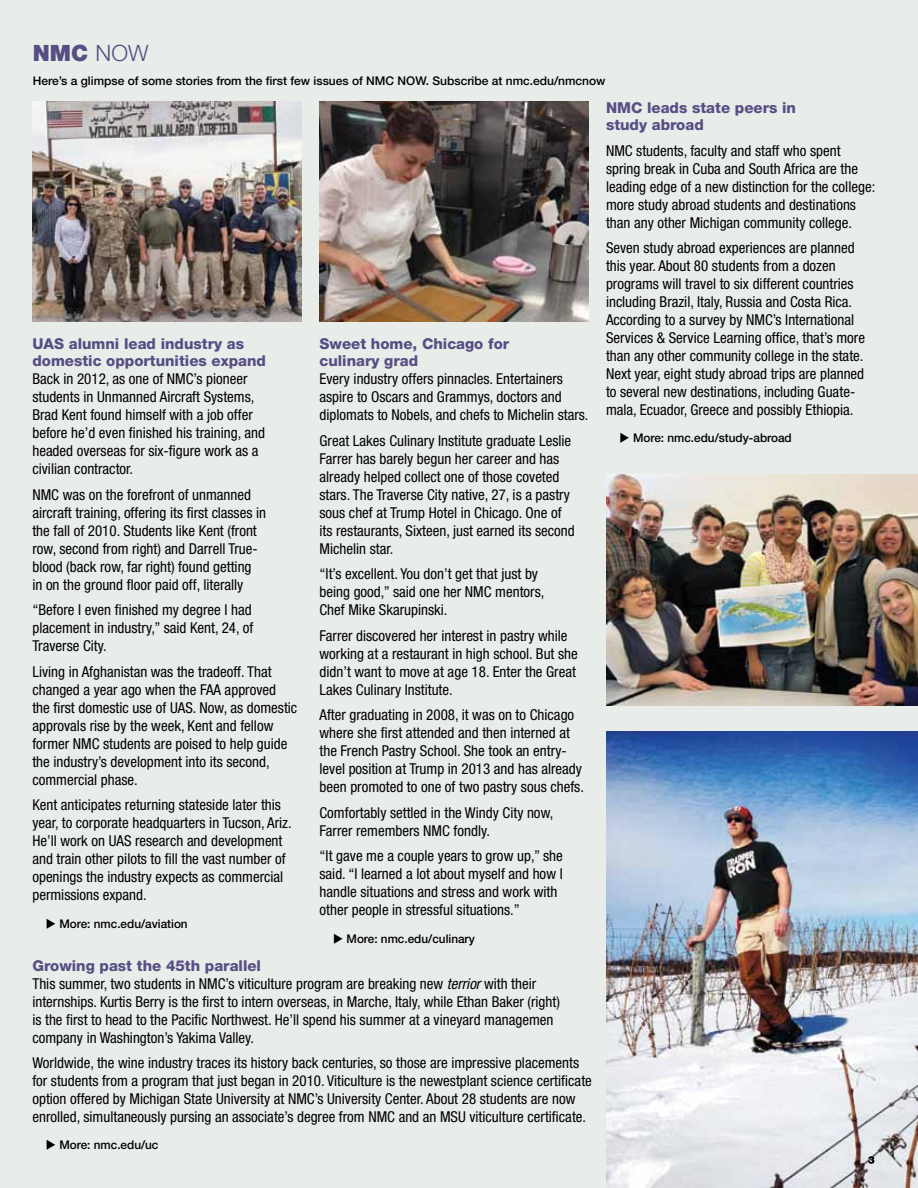
<style>
.page{position:relative;width:918px;height:1188px;background:#e9ede9}
.page>*{position:absolute;margin:0;border:0;box-sizing:border-box;transform-origin:0 0}
.t1{font:900 22.5px "Helvetica Neue";color:#564e84}
.t2{font:condensed 15px/18px "Helvetica Neue";color:#000}
.t3{font:800 15px/17.1px "Helvetica Neue";color:#564e84}
.t4{font:500 12px "Helvetica Neue";color:#000}
.s1{font-weight:300}
.s2{font-weight:800;font-stretch:normal;color:#564e84}
.s3{font-style:italic}
</style>
<div class="page">
<img style="left:32px;top:101px;width:269px;height:220px">
<img style="left:320px;top:101px;width:268px;height:220px">
<img style="left:606px;top:731px;width:312px;height:457px">
<img style="left:606px;top:474px;width:312px;height:231px">
<svg style="left:868px;top:1156px;width:6px;height:8px"></svg>
<h1 class="t1" style="left:33px;top:40px;width:117px">NMC <span class="s1">Now</span></h1>
<p class="t4" style="left:33px;top:73px;width:574px">Here’s a glimpse of some stories from the first few issues of NMC NOW. Subscribe at nmc.edu/nmcnow</p>
<p class="t3" style="left:32px;top:335px;width:235px">UAS alumni lead industry as domestic opportunities expand</p>
<p class="t2" style="left:32px;top:370px;width:234px">Back in 2012, as one of NMC’s pioneer students in Unmanned Aircraft Systems, Brad Kent found himself with a job offer before he’d even finished his training, and headed overseas for six-figure work as a civilian contractor.</p>
<p class="t2" style="left:32px;top:485px;width:235px">NMC was on the forefront of unmanned aircraft training, offering its first classes in the fall of 2010. Students like Kent (front row, second from right) and Darrell True&shy;blood (back row, far right) found getting<br>in on the ground floor paid off, literally</p>
<p class="t2" style="left:32px;top:601px;width:222px;text-align:justify">“Before I even finished my degree I had placement in industry,” said Kent, 24, of Traverse City.</p>
<p class="t2" style="left:32px;top:662px;width:266px">Living in Afghanistan was the tradeoff. That changed a year ago when the FAA approved the first domestic use of UAS. Now, as domestic approvals rise by the week, Kent and fellow former NMC students are poised to help guide the industry’s development into its second, commercial phase.</p>
<p class="t2" style="left:32px;top:796px;width:261px">Kent anticipates returning stateside later this year, to corporate headquarters in Tucson, Ariz.<br>He’ll work on UAS research and development and train other pilots to fill the vast number of openings the industry expects as commercial permissions expand.</p>
<p class="t4" style="left:59px;top:916px;width:130px">More: nmc.edu/aviation</p>
<p class="t3" style="left:320px;top:335px;width:191px">Sweet home, Chicago for culinary grad</p>
<p class="t2" style="left:320px;top:370px;width:270px">Every industry offers pinnacles. Entertainers aspire to Oscars and Grammys, doctors and diplomats to Nobels, and chefs to Michelin stars.</p>
<p class="t2" style="left:320px;top:431px;width:257px">Great Lakes Culinary Institute graduate Leslie Farrer has barely begun her career and has already helped collect one of those coveted stars. The Traverse City native, 27, is a pastry sous chef at Trump Hotel in Chicago. One of its restaurants, Sixteen, just earned its second Michelin star.</p>
<p class="t2" style="left:320px;top:565px;width:226px">“It’s excellent. You don’t get that just by being good,” said one her NMC mentors,<br>Chef Mike Skarupinski.</p>
<p class="t2" style="left:320px;top:626px;width:260px">Farrer discovered her interest in pastry while working at a restaurant in high school. But she didn’t want to move at age 18. Enter the Great Lakes Culinary Institute.</p>
<p class="t2" style="left:320px;top:706px;width:266px">After graduating in 2008, it was on to Chicago where she first attended and then interned at the French Pastry School. She took an entry&shy;level position at Trump in 2013 and has already been promoted to one of two pastry sous chefs.</p>
<p class="t2" style="left:320px;top:803px;width:235px">Comfortably settled in the Windy City now,<br>Farrer remembers NMC fondly.</p>
<p class="t2" style="left:320px;top:847px;width:245px">“It gave me a couple years to grow up,” she said. “I learned a lot about myself and how I handle situations and stress and work with other people in stressful situations.”</p>
<p class="t4" style="left:347px;top:931px;width:130px">More: nmc.edu/culinary</p>
<p class="t2" style="left:32px;top:956px;width:529px"><span class="s2">Growing past the 45th parallel<br></span>This summer, two students in NMC’s viticulture program are breaking new <span class="s3">terrior</span> with their internships. Kurtis Berry is the first to intern overseas, in Marche, Italy, while Ethan Baker (right) is the first to head to the Pacific Northwest. He’ll spend his summer at a vineyard managemen company in Washington’s Yakima Valley.</p>
<p class="t2" style="left:32px;top:1054px;width:561px">Worldwide, the wine industry traces its history back centuries, so those are impressive placements for students from a program that just began in 2010. Viticulture is the newestplant science certificate option offered by Michigan State University at NMC’s University Center. About 28 students are now enrolled, simultaneously pursing an associate’s degree from NMC and an MSU viticulture certificate.</p>
<p class="t4" style="left:59px;top:1138px;width:101px">More: nmc.edu/uc</p>
<p class="t3" style="left:606px;top:99px;width:192px">NMC leads state peers in study abroad</p>
<p class="t2" style="left:606px;top:141px;width:271px">NMC students, faculty and staff who spent spring break in Cuba and South Africa are the leading edge of a new distinction for the college: more study abroad students and destinations than any other Michigan community college.</p>
<p class="t2" style="left:606px;top:239px;width:261px">Seven study abroad experiences are planned this year. About 80 students from a dozen programs will travel to six different countries including Brazil, Italy, Russia and Costa Rica.<br>According to a survey by NMC’s International Services &amp; Service Learning office, that’s more than any other community college in the state.<br>Next year, eight study abroad trips are planned to several new destinations, including Guate&shy;mala, Ecuador, Greece and possibly Ethiopia.</p>
<p class="t4" style="left:633px;top:431px;width:160px">More: nmc.edu/study-abroad</p>
</div>
